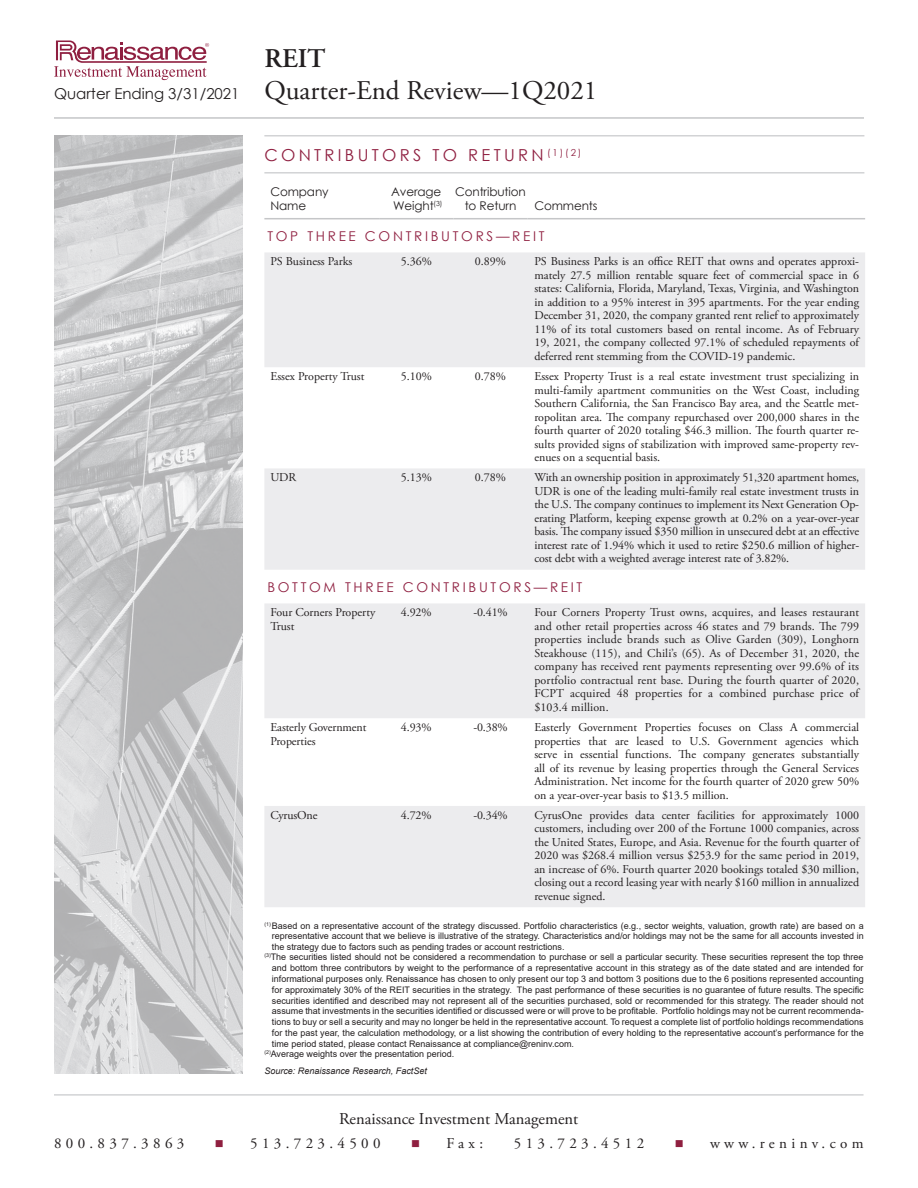
<style>
.page{position:relative;width:918px;height:1188px;background:#fff}
.page>*{position:absolute;margin:0;border:0;box-sizing:border-box;transform-origin:0 0}
.t1{font:27px/32.4px "Adobe Garamond Pro";color:#231f20}
.t2{font:16.5px "Adobe Garamond Pro";color:#231f20}
.t3{font:16.5px "Century Gothic";letter-spacing:.2em;color:#8f1f40}
.t4{font:15px "Adobe Garamond Pro";letter-spacing:.29em;color:#231f20}
.t5{font:13.5px "Century Gothic";letter-spacing:.2em;color:#8f1f40}
.t6{font:12px/13.5px "Adobe Garamond Pro";color:#231f20;text-align:justify}
.t7{font:12px "Century Gothic";letter-spacing:-.01em;color:#231f20}
.Page_disclosures{font:9px/10.8px "Arial";color:#231f20;text-align:justify}
.Page_disclosures-2{font:italic 9px "Arial";color:#231f20}
.s1{font-weight:600}
.s2{font-family:"Century Gothic";font-size:15px}
.s3{color:#8f1f40}
</style>
<div class="page">
<svg style="left:54px;top:40px;width:155px;height:40px"></svg>
<hr style="left:54px;top:117px;width:810px;height:2px;background:#c5c6c8">
<hr style="left:264px;top:172px;width:600px;height:2px;background:#d2d3d5">
<hr style="left:264px;top:135px;width:600px;height:1px;background:#d2d3d5">
<svg style="left:264px;top:252px;width:601px;height:655px;fill:#ececee"></svg>
<hr style="left:264px;top:218px;width:115px;height:1px;background:#c5c6c8">
<hr style="left:379px;top:218px;width:74px;height:1px;background:#c5c6c8">
<hr style="left:453px;top:218px;width:75px;height:1px;background:#c5c6c8">
<hr style="left:528px;top:218px;width:337px;height:1px;background:#c5c6c8">
<hr style="left:54px;top:1094px;width:810px;height:2px;background:#d2d3d5">
<img style="left:54px;top:135px;width:189px;height:939px">
<h1 class="t1" style="left:54px;top:43px;width:545px;text-indent:210px"><span class="s1">REIT<br></span><span class="s2">Quarter Ending 3/31/2021</span> Quarter-End Review—1Q2021</h1>
<p class="t3" style="left:264px;top:144px;width:319px">CONTRIBUTORS TO RETURN <sup>(1)(2)</sup></p>
<p class="t7" style="left:270px;top:183px;width:60px">Company</p>
<p class="t7" style="left:270px;top:198px;width:37px">Name</p>
<p class="t7" style="left:455px;top:183px;width:72px">Contribution</p>
<p class="t7" style="left:465px;top:198px;width:53px">to Return</p>
<p class="t7" style="left:534px;top:198px;width:65px">Comments</p>
<p class="t5" style="left:267px;top:226px;width:279px">TOP THREE CONTRIBUTORS—REIT</p>
<p class="t6" style="left:270px;top:255px;width:83px">PS Business Parks</p>
<p class="t6" style="left:401px;top:255px;width:33px">5.36%</p>
<p class="t6" style="left:475px;top:255px;width:33px">0.89%</p>
<p class="t6" style="left:534px;top:255px;width:326px">PS Business Parks is an office REIT that owns and operates approxi&shy;mately 27.5 million rentable square feet of commercial space in 6 states: California, Florida, Maryland, Texas, Virginia, and Washington in addition to a 95% interest in 395 apartments. For the year ending December 31, 2020, the company granted rent relief to approximately 11% of its total customers based on rental income. As of February 19, 2021, the company collected 97.1% of scheduled repayments of deferred rent stemming from the COVID-19 pandemic.</p>
<p class="t6" style="left:270px;top:370px;width:96px">Essex Property Trust</p>
<p class="t6" style="left:401px;top:370px;width:33px">5.10%</p>
<p class="t6" style="left:475px;top:370px;width:33px">0.78%</p>
<p class="t6" style="left:534px;top:370px;width:326px">Essex Property Trust is a real estate investment trust specializing in multi-family apartment communities on the West Coast, including Southern California, the San Francisco Bay area, and the Seattle met&shy;ropolitan area. The company repurchased over 200,000 shares in the fourth quarter of 2020 totaling $46.3 million. The fourth quarter re&shy;sults provided signs of stabilization with improved same-property rev&shy;enues on a sequential basis.</p>
<p class="t6" style="left:270px;top:471px;width:27px">UDR</p>
<p class="t6" style="left:401px;top:471px;width:33px">5.13%</p>
<p class="t6" style="left:475px;top:471px;width:33px">0.78%</p>
<p class="t6" style="left:534px;top:471px;width:326px">With an ownership position in approximately 51,320 apartment homes, UDR is one of the leading multi-family real estate investment trusts in the U.S. The company continues to implement its Next Generation Op&shy;erating Platform, keeping expense growth at 0.2% on a year-over-year basis. The company issued $350 million in unsecured debt at an effective interest rate of 1.94% which it used to retire $250.6 million of higher&shy;cost debt with a weighted average interest rate of 3.82%.</p>
<p class="t5" style="left:267px;top:577px;width:316px">BOTTOM THREE CONTRIBUTORS—REIT</p>
<p class="t6" style="left:270px;top:606px;width:106px">Four Corners Property<br>Trust</p>
<p class="t6" style="left:401px;top:606px;width:32px">4.92%</p>
<p class="t6" style="left:473px;top:606px;width:36px">-0.41%</p>
<p class="t6" style="left:534px;top:606px;width:326px">Four Corners Property Trust owns, acquires, and leases restaurant and other retail properties across 46 states and 79 brands. The 799 properties include brands such as Olive Garden (309), Longhorn Steakhouse (115), and Chili’s (65). As of December 31, 2020, the company has received rent payments representing over 99.6% of its portfolio contractual rent base. During the fourth quarter of 2020, FCPT acquired 48 properties for a combined purchase price of $103.4 million.</p>
<p class="t6" style="left:270px;top:721px;width:98px">Easterly Government<br>Properties</p>
<p class="t6" style="left:401px;top:721px;width:32px">4.93%</p>
<p class="t6" style="left:473px;top:721px;width:36px">-0.38%</p>
<p class="t6" style="left:534px;top:721px;width:326px">Easterly Government Properties focuses on Class A commercial properties that are leased to U.S. Government agencies which serve in essential functions. The company generates substantially all of its revenue by leasing properties through the General Services Administration. Net income for the fourth quarter of 2020 grew 50% on a year-over-year basis to $13.5 million.</p>
<p class="t6" style="left:270px;top:809px;width:49px">CyrusOne</p>
<p class="t6" style="left:401px;top:809px;width:32px">4.72%</p>
<p class="t6" style="left:473px;top:809px;width:36px">-0.34%</p>
<p class="t6" style="left:534px;top:809px;width:326px">CyrusOne provides data center facilities for approximately 1000 customers, including over 200 of the Fortune 1000 companies, across the United States, Europe, and Asia. Revenue for the fourth quarter of 2020 was $268.4 million versus $253.9 for the same period in 2019, an increase of 6%. Fourth quarter 2020 bookings totaled $30 million, closing out a record leasing year with nearly $160 million in annualized revenue signed.</p>
<p class="t7" style="left:391px;top:183px;width:52px">Average</p>
<p class="t7" style="left:393px;top:198px;width:51px">Weight<sup>(3)</sup></p>
<p class="Page_disclosures" style="left:272px;top:920px;width:593px;text-indent:-8px"><sup>(1)</sup> Based on a representative account of the strategy discussed. Portfolio characteristics (e.g., sector weights, valuation, growth rate) are based on a representative account that we believe is illustrative of the strategy. Characteristics and/or holdings may not be the same for all accounts invested in the strategy due to factors such as pending trades or account restrictions.</p>
<p class="Page_disclosures" style="left:272px;top:952px;width:593px;text-indent:-8px"><sup>(3)</sup>The securities listed should not be considered a recommendation to purchase or sell a particular security. These securities represent the top three and bottom three contributors by weight to the performance of a representative account in this strategy as of the date stated and are intended for informational purposes only. Renaissance has chosen to only present our top 3 and bottom 3 positions due to the 6 positions represented accounting for approximately 30% of the REIT securities in the strategy. The past performance of these securities is no guarantee of future results. The specific securities identified and described may not represent all of the securities purchased, sold or recommended for this strategy. The reader should not assume that investments in the securities identified or discussed were or will prove to be profitable. Portfolio holdings may not be current recommenda&shy;tions to buy or sell a security and may no longer be held in the representative account. To request a complete list of portfolio holdings recommendations for the past year, the calculation methodology, or a list showing the contribution of every holding to the representative account’s performance for the time period stated, please contact Renaissance at compliance@reninv.com.</p>
<p class="Page_disclosures" style="left:264px;top:1049px;width:191px"><sup>(2)</sup>Average weights over the presentation period.</p>
<p class="Page_disclosures-2" style="left:264px;top:1065px;width:164px">Source: Renaissance Research, FactSet</p>
<p class="t2" style="left:339px;top:1109px;width:241px">Renaissance Investment Management</p>
<p class="t4" style="left:54px;top:1134px;width:132px">800.837.3863</p>
<p class="t4" style="left:215px;top:1134px;width:167px"><span class="s3">■</span> 513.723.4500</p>
<p class="t4" style="left:411px;top:1134px;width:73px"><span class="s3">■</span> Fax:</p>
<p class="t4" style="left:514px;top:1134px;width:132px">513.723.4512</p>
<p class="t4" style="left:675px;top:1134px;width:190px"><span class="s3">■</span> www.reninv.com</p>
</div>
